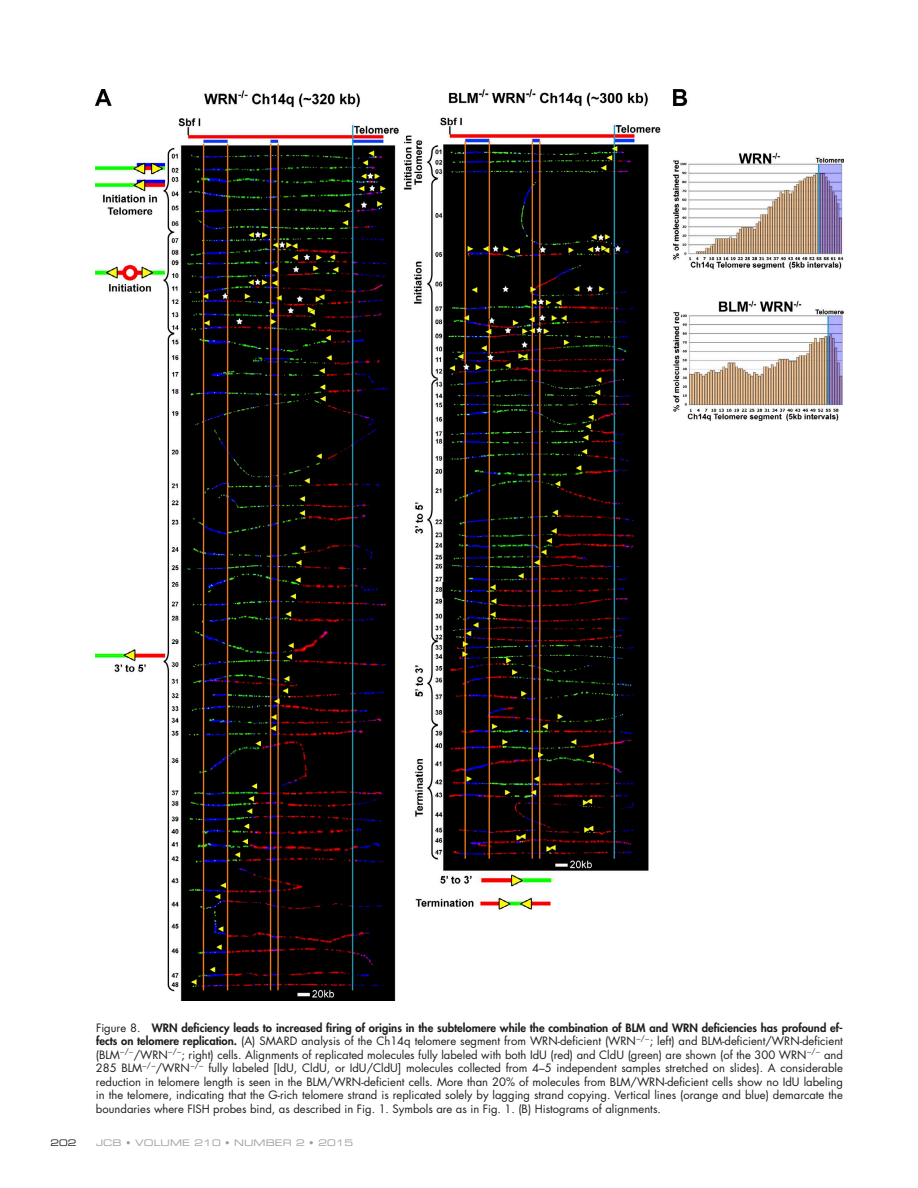
<style>
.page{position:relative;width:918px;height:1188px;background:#fff}
.page>*{position:absolute;margin:0;border:0;box-sizing:border-box;transform-origin:0 0}
.t1{font:11.25px/13.5px "Futura Std";color:#1d1d1b;text-align:justify}
.t2{font:9px "Eurostile LT Std Ex 2";letter-spacing:.01em;color:#9d9d9d}
.t3{font:9px "Eurostile LT Std Ex 2";color:#1d1d1b}
.s1{font-weight:800}
</style>
<div class="page">
<img style="left:96px;top:90px;width:747px;height:910px">
<p class="t1" style="left:96px;top:1021px;width:749px">Figure 8. <span class="s1">WRN deficiency leads to increased firing of origins in the subtelomere while the combination of BLM and WRN deficiencies has profound ef&shy;fects on telomere replication.</span> (A) SMARD analysis of the Ch14q telomere segment from WRN-deficient (WRN<sup>−</sup><sup>/</sup><sup>−</sup>; left) and BLM-deficient/WRN-deficient (BLM<sup>−</sup><sup>/</sup><sup>−</sup>/WRN<sup>−</sup><sup>/</sup><sup>−</sup>; right) cells. Alignments of replicated molecules fully labeled with both IdU (red) and CldU (green) are shown (of the 300 WRN<sup>−</sup><sup>/</sup><sup>−</sup> and 285 BLM<sup>−</sup><sup>/</sup><sup>−</sup>/WRN<sup>−</sup><sup>/</sup><sup>−</sup> fully labeled [IdU, CldU, or IdU/CldU] molecules collected from 4–5 independent samples stretched on slides). A considerable reduction in telomere length is seen in the BLM/WRN-deficient cells. More than 20% of molecules from BLM/WRN-deficient cells show no IdU labeling in the telomere, indicating that the G-rich telomere strand is replicated solely by lagging strand copying. Vertical lines (orange and blue) demarcate the boundaries where FISH probes bind, as described in Fig. 1. Symbols are as in Fig. 1. (B) Histograms of alignments.</p>
<p class="t3" style="left:50px;top:1136px;width:28px">202</p>
<p class="t2" style="left:96px;top:1136px;width:259px">JCB • VOLUME 210 • NUMBER 2 • 2015</p>
</div>
